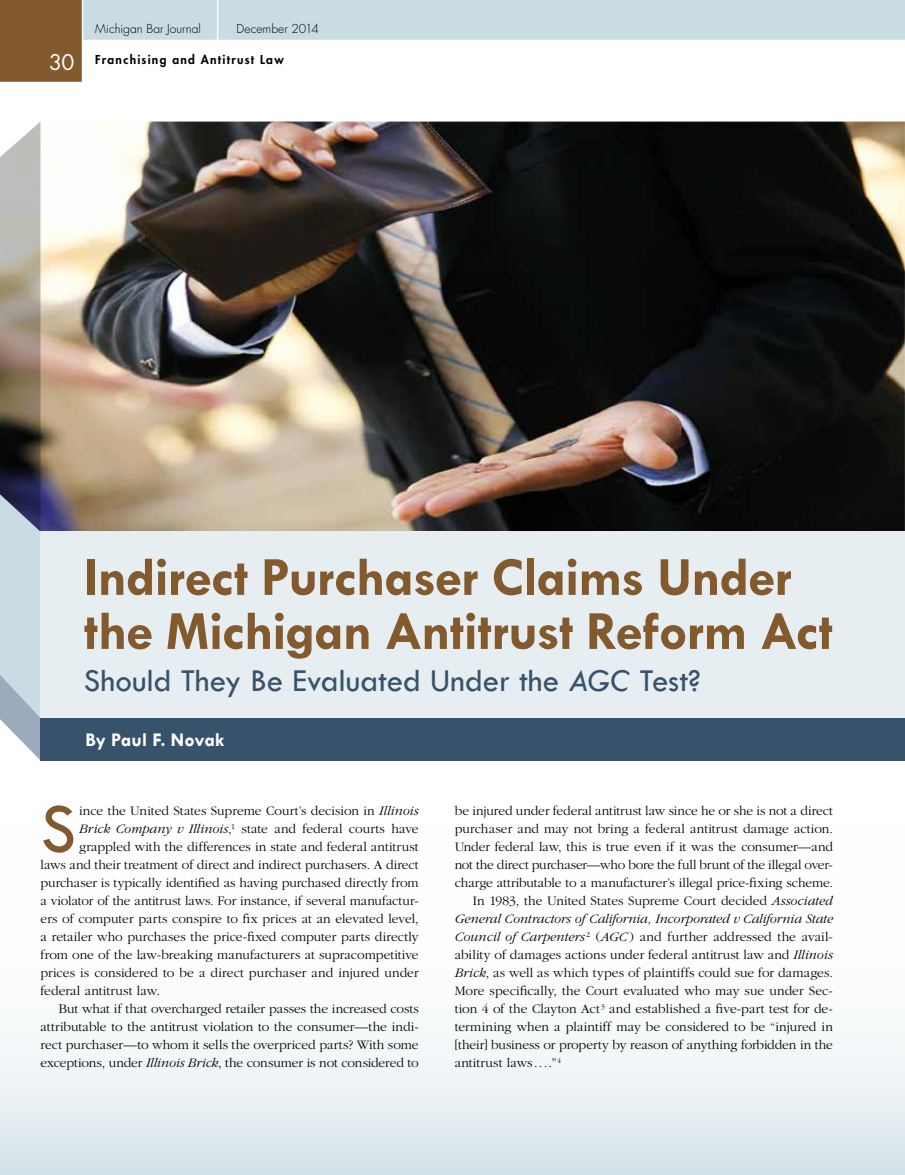
<style>
.page{position:relative;width:905px;height:1175px;background:#fff}
.page>*{position:absolute;margin:0;border:0;box-sizing:border-box;transform-origin:0 0}
.t1{font:71.4px "Tw Cen";color:#83592e}
.t2{font:700 55.5px/54px "Tw Cen";letter-spacing:-.015em;color:#83592e}
.t3{font:33px "Tw Cen";letter-spacing:-.005em;color:#37526b}
.t4{font:21px "Futura";color:#fff}
.t5{font:700 19.5px "Tw Cen";color:#fff}
.t6{font:300 13.5px "Garamond";color:#000}
.t7{font:italic 300 13.5px "Garamond";letter-spacing:-.005em;color:#000}
.t8{font:300 12px "Futura";letter-spacing:.005em;color:#000}
.t9{font:800 12px "Futura";letter-spacing:.105em;color:#000}
.s1{font-style:italic}
</style>
<div class="page">
<svg style="left:0;top:760px;width:904px;height:414px"></svg>
<svg style="left:0;top:0;width:904px;height:82px"></svg>
<hr style="left:217px;top:0;width:1px;height:40px;background:#fff">
<img style="left:40px;top:122px;width:864px;height:409px">
<svg style="left:0;top:718px;width:40px;height:42px"></svg>
<svg style="left:0;top:494px;width:190px;height:224px;background:#aeb1b1"></svg>
<div style="left:40px;top:531px;width:864px;height:187px;background:#e7eef1"></div>
<svg style="left:0;top:122px;width:40px;height:409px;background:#8e8983"></svg>
<div style="left:40px;top:718px;width:864px;height:42px;background:#37526b"></div>
<h3 class="t4" style="left:49px;top:48px;width:27px">30</h3>
<p class="t8" style="left:95px;top:21px;width:107px">Michigan Bar Journal</p>
<p class="t8" style="left:236px;top:21px;width:84px">December 2014</p>
<p class="t9" style="left:95px;top:51px;width:190px">Franchising and Antitrust Law</p>
<h2 class="t2" style="left:84px;top:549px;width:750px">Indirect Purchaser Claims Under the Michigan Antitrust Reform Act</h2>
<h3 class="t3" style="left:84px;top:660px;width:618px">Should They Be Evaluated Under the <span class="s1">AGC</span> Test?</h3>
<h3 class="t5" style="left:85px;top:728px;width:141px">By Paul F. Novak</h3>
<h1 class="t1" style="left:40px;top:785px;width:37px">S</h1>
<p class="t6" style="left:79px;top:804px;width:341px">ince the United States Supreme Court’s decision in <span class="s1">Illinois</span></p>
<p class="t6" style="left:79px;top:822px;width:341px"><span class="s1">Brick Company v Illinois</span>,<sup>1</sup> state and federal courts have</p>
<p class="t6" style="left:79px;top:840px;width:341px">grappled with the differences in state and federal antitrust</p>
<p class="t6" style="left:41px;top:857px;width:379px">laws and their treatment of direct and indirect purchasers. A direct</p>
<p class="t6" style="left:41px;top:875px;width:379px">purchaser is typically identified as having purchased directly from</p>
<p class="t6" style="left:41px;top:893px;width:379px">a violator of the antitrust laws. For instance, if several manufactur-</p>
<p class="t6" style="left:41px;top:911px;width:380px">ers of computer parts conspire to fix prices at an elevated level,</p>
<p class="t6" style="left:41px;top:929px;width:379px">a retailer who purchases the price-fixed computer parts directly</p>
<p class="t6" style="left:41px;top:947px;width:380px">from one of the law-breaking manufacturers at supracompetitive</p>
<p class="t6" style="left:41px;top:965px;width:379px">prices is considered to be a direct purchaser and injured under</p>
<p class="t6" style="left:41px;top:983px;width:121px">federal antitrust law.</p>
<p class="t6" style="left:58px;top:1001px;width:362px">But what if that overcharged retailer passes the increased costs</p>
<p class="t6" style="left:41px;top:1019px;width:379px">attributable to the antitrust violation to the consumer—the indi-</p>
<p class="t6" style="left:41px;top:1037px;width:379px">rect purchaser—to whom it sells the overpriced parts? With some</p>
<p class="t6" style="left:41px;top:1055px;width:380px">exceptions, under <span class="s1">Illinois Brick</span>, the consumer is not considered to</p>
<p class="t6" style="left:454px;top:804px;width:380px">be injured under federal antitrust law since he or she is not a direct</p>
<p class="t6" style="left:454px;top:822px;width:380px">purchaser and may not bring a federal antitrust damage action.</p>
<p class="t6" style="left:454px;top:839px;width:380px">Under federal law, this is true even if it was the consumer—and</p>
<p class="t6" style="left:454px;top:857px;width:379px">not the direct purchaser—who bore the full brunt of the illegal over-</p>
<p class="t6" style="left:454px;top:875px;width:380px">charge attributable to a manufacturer’s illegal price-fixing scheme.</p>
<p class="t6" style="left:472px;top:893px;width:361px">In 1983, the United States Supreme Court decided <span class="s1">Associated</span></p>
<p class="t7" style="left:454px;top:912px;width:379px">General Contractors of California, Incorporated v California State</p>
<p class="t6" style="left:454px;top:930px;width:379px"><span class="s1">Council of Carpenters</span> <sup>2</sup> (<span class="s1">AGC</span>) and further addressed the avail-</p>
<p class="t6" style="left:454px;top:948px;width:380px">ability of damages actions under federal antitrust law and <span class="s1">Illinois</span></p>
<p class="t6" style="left:454px;top:965px;width:380px"><span class="s1">Brick</span>, as well as which types of plaintiffs could sue for damages.</p>
<p class="t6" style="left:454px;top:983px;width:379px">More specifically, the Court evaluated who may sue under Sec-</p>
<p class="t6" style="left:454px;top:1002px;width:380px">tion 4 of the Clayton Act <sup>3</sup> and established a five-part test for de-</p>
<p class="t6" style="left:454px;top:1020px;width:379px">termining when a plaintiff may be considered to be “injured in</p>
<p class="t6" style="left:454px;top:1037px;width:379px">[their] business or property by reason of anything forbidden in the</p>
<p class="t6" style="left:454px;top:1055px;width:108px">antitrust laws....”<sup>4</sup></p>
</div>
